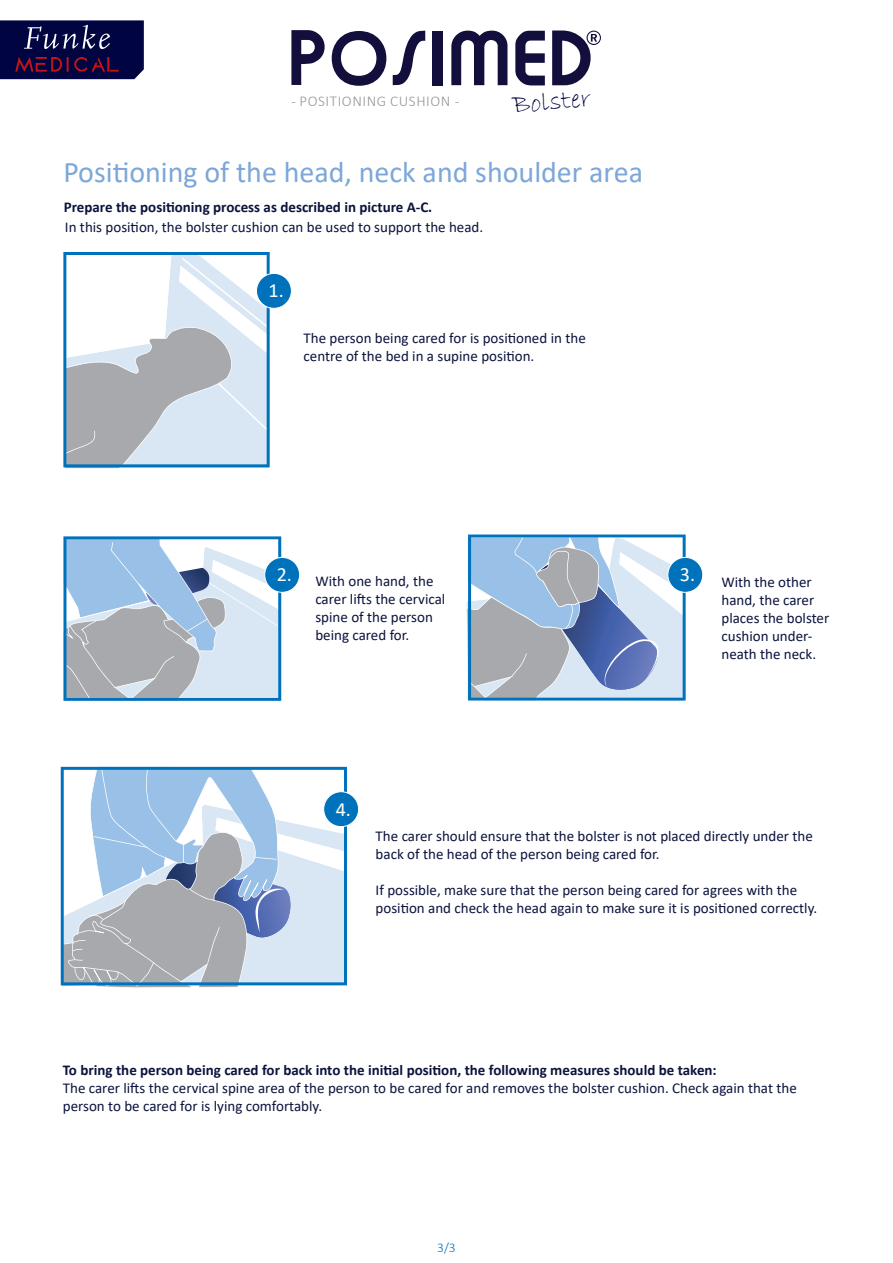
<style>
.page{position:relative;width:893px;height:1263px;background:#fff}
.page>*{position:absolute;margin:0;border:0;box-sizing:border-box;transform-origin:0 0}
.t1{font:30px "Calibri";color:#7ca7d8}
.t2{font:27px "Bradley Hand ITC";color:#000541}
.t3{font:20.1px "Calibri";color:#fff}
.t4{font:15px/18px "Calibri";color:#0b133c}
.t5{font:700 15px "Calibri";color:#0b133c}
.t6{font:300 15px "Calibri";letter-spacing:.04em;color:#939598}
.t7{font:300 13.5px "Calibri";color:#0072bc}
</style>
<div class="page">
<svg style="left:0;top:20px;width:144px;height:59px;background:#181349"></svg>
<svg style="left:61px;top:767px;width:286px;height:218px"></svg>
<svg style="left:63px;top:252px;width:207px;height:216px"></svg>
<div style="left:256px;top:273px;width:35px;height:35px;background:#0072bc;border-radius:50%"></div>
<div style="left:256px;top:273px;width:36px;height:36px;border:1px solid #fff;border-radius:50%"></div>
<svg style="left:63px;top:536px;width:219px;height:165px;background:#b1c5d8"></svg>
<div style="left:265px;top:557px;width:35px;height:35px;background:#0072bc;border-radius:50%"></div>
<div style="left:264px;top:557px;width:36px;height:36px;border:1px solid #fff;border-radius:50%"></div>
<svg style="left:466px;top:534px;width:220px;height:167px;background:#a2b7d1"></svg>
<div style="left:668px;top:557px;width:35px;height:35px;background:#0072bc;border-radius:50%"></div>
<div style="left:667px;top:557px;width:36px;height:36px;border:1px solid #fff;border-radius:50%"></div>
<div style="left:324px;top:792px;width:35px;height:35px;background:#0072bc;border-radius:50%"></div>
<div style="left:323px;top:791px;width:36px;height:36px;border:1px solid #fff;border-radius:50%"></div>
<svg style="left:291px;top:30px;width:34px;height:55px"></svg>
<svg style="left:332px;top:31px;width:54px;height:55px"></svg>
<svg style="left:393px;top:31px;width:32px;height:54px"></svg>
<div style="left:432px;top:31px;width:10px;height:55px;background:#120f3d"></div>
<svg style="left:451px;top:31px;width:56px;height:54px"></svg>
<svg style="left:515px;top:31px;width:30px;height:54px"></svg>
<svg style="left:552px;top:31px;width:49px;height:54px"></svg>
<p class="t6" style="left:291px;top:91px;width:169px">- POSITIONING CUSHION -</p>
<h2 class="t2" style="left:511px;top:88px;width:80px;rotate:-6deg">Bolster</h2>
<h1 class="t1" style="left:63px;top:151px;width:581px">Positioning of the head, neck and shoulder area</h1>
<p class="t4" style="left:65px;top:218px;width:420px">In this position, the bolster cushion can be used to support the head.</p>
<p class="t5" style="left:64px;top:197px;width:370px">Prepare the positioning process as described in picture A-C.</p>
<h3 class="t3" style="left:268px;top:277px;width:17px">1.</h3>
<p class="t4" style="left:304px;top:329px;width:284px">The person being cared for is positioned in the centre of the bed in a supine position.</p>
<h3 class="t3" style="left:277px;top:561px;width:17px">2.</h3>
<p class="t4" style="left:721px;top:572px;width:109px;text-indent:-42px"><sup>3.</sup> With the other hand, the carer places the bolster cushion under&shy;neath the neck.</p>
<p class="t4" style="left:315px;top:572px;width:131px">With one hand, the carer lifts the cervical spine of the person being cared for.</p>
<h3 class="t3" style="left:336px;top:795px;width:17px">4.</h3>
<p class="t4" style="left:376px;top:827px;width:439px">The carer should ensure that the bolster is not placed directly under the back of the head of the person being cared for.</p>
<p class="t4" style="left:376px;top:881px;width:443px">If possible, make sure that the person being cared for agrees with the position and check the head again to make sure it is positioned correctly.</p>
<p class="t5" style="left:63px;top:1059px;width:655px">To bring the person being cared for back into the initial position, the following measures should be taken:</p>
<p class="t4" style="left:63px;top:1079px;width:735px">The carer lifts the cervical spine area of the person to be cared for and removes the bolster cushion. Check again that the person to be cared for is lying comfortably.</p>
<p class="t7" style="left:437px;top:1239px;width:20px">3/3</p>
</div>
